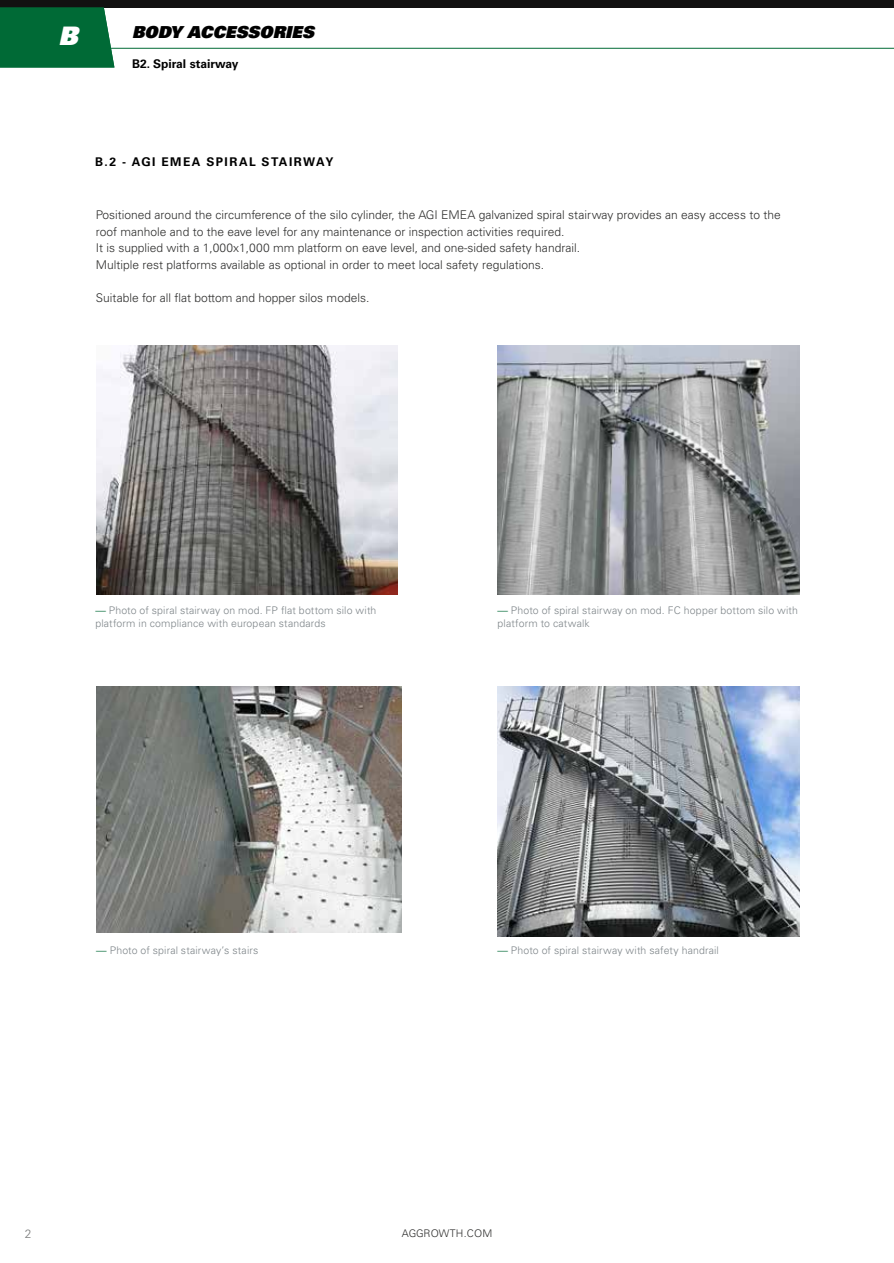
<style>
.page{position:relative;width:894px;height:1263px;background:#fff}
.page>*{position:absolute;margin:0;border:0;box-sizing:border-box;transform-origin:0 0}
.t1{font:25.5px "Univers LT Std X Black Obl";color:#fff}
.t2{font:16.5px "Univers LT Std X Black Obl";color:#000}
.t3{font:300 12px/16.5px "Univers LT Std";color:#2e2e2d}
.t4{font:700 12px "Univers LT Std";letter-spacing:.12em;color:#000}
.t5{font:700 12px "Univers LT Std";color:#000}
.t6{font:300 12px "Univers LT Std";color:#7c7d7d}
.t7{font:300 10.5px/13.5px "Univers LT Std";letter-spacing:.015em;color:#7d8488}
.t8{font:300 10.5px "Univers LT Std";letter-spacing:.005em;color:#2e2e2d}
.s1{color:#006a36}
</style>
<div class="page">
<div style="left:0;top:0;width:893px;height:8px;background:#121111"></div>
<hr style="left:99px;top:48px;width:794px;height:1px;background:#006a36">
<svg style="left:0;top:7px;width:114px;height:61px;background:#0b6f3e"></svg>
<img style="left:497px;top:687px;width:302px;height:249px">
<img style="left:96px;top:687px;width:305px;height:246px">
<img style="left:497px;top:345px;width:302px;height:249px">
<img style="left:96px;top:345px;width:301px;height:249px">
<h1 class="t1" style="left:58px;top:19px;width:22px">G</h1>
<h1 class="t1" style="left:59px;top:19px;width:21px">B</h1>
<h2 class="t2" style="left:132px;top:21px;width:183px">BODY ACCESSORIES</h2>
<p class="t5" style="left:132px;top:56px;width:108px">B2. Spiral stairway</p>
<p class="t4" style="left:95px;top:155px;width:239px">B.2 - AGI EMEA SPIRAL STAIRWAY</p>
<p class="t3" style="left:96px;top:207px;width:686px">Positioned around the circumference of the silo cylinder, the AGI EMEA galvanized spiral stairway provides an easy access to the roof manhole and to the eave level for any maintenance or inspection activities required.<br>It is supplied with a 1,000x1,000 mm platform on eave level, and one-sided safety handrail.<br>Multiple rest platforms available as optional in order to meet local safety regulations.</p>
<p class="t3" style="left:96px;top:289px;width:275px">Suitable for all flat bottom and hopper silos models.</p>
<p class="t7" style="left:95px;top:603px;width:282px"><span class="s1">—</span> Photo of spiral stairway on mod. FP flat bottom silo with platform in compliance with european standards</p>
<p class="t7" style="left:497px;top:603px;width:302px"><span class="s1">—</span> Photo of spiral stairway on mod. FC hopper bottom silo with platform to catwalk</p>
<p class="t7" style="left:96px;top:944px;width:163px"><span class="s1">—</span> Photo of spiral stairway’s stairs</p>
<p class="t7" style="left:497px;top:944px;width:223px"><span class="s1">—</span> Photo of spiral stairway with safety handrail</p>
<p class="t6" style="left:25px;top:1226px;width:8px">2</p>
<p class="t8" style="left:401px;top:1227px;width:92px">AGGROWTH.COM</p>
</div>
